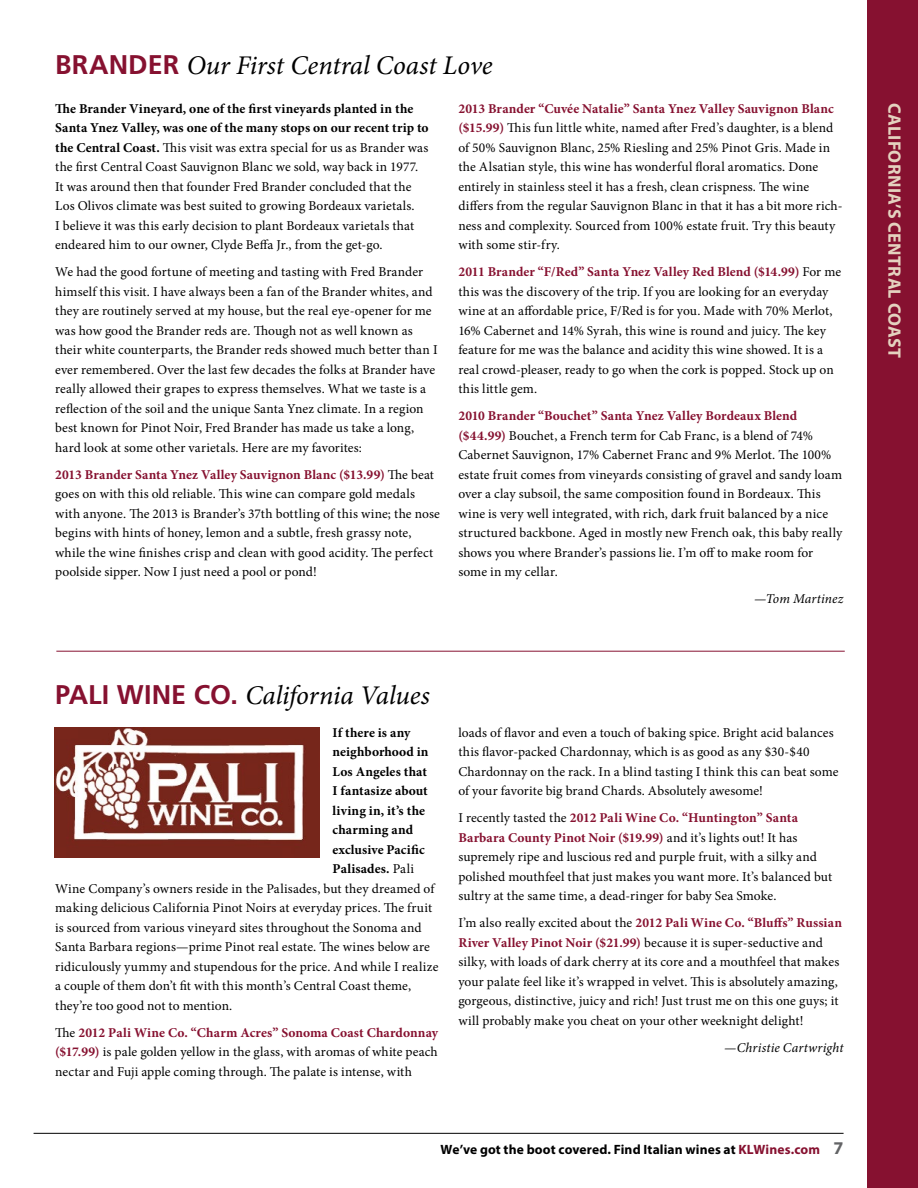
<style>
.page{position:relative;width:918px;height:1188px;background:#fff}
.page>*{position:absolute;margin:0;border:0;box-sizing:border-box;transform-origin:0 0}
.Column_Title_Red_Bol{font:italic 27px "Minion Pro";letter-spacing:-.005em;color:#000}
.Section_Header{font:700 18px "Myriad Pro";letter-spacing:.015em;color:#e4d2bf}
.Body_Copy{font:13.5px/19.5px "Minion Pro";letter-spacing:.01em;color:#000}
.Body_Copy-2{font:700 13.5px "Minion Pro";letter-spacing:.01em;color:#000}
.Section_Header-2{font:700 13.5px "Myriad Pro";letter-spacing:.01em;color:#000}
.Byline{font:italic 13.5px "Minion Pro";letter-spacing:.01em;color:#000}
.s1{font-family:"Frutiger LT Std";font-weight:700;font-style:normal;color:#861130}
.s2{font-weight:700}
.s3{font-weight:700;color:#861130}
.s4{font-weight:400}
.s5{color:#861130}
.s6{font-size:18px;color:#636466}
</style>
<div class="page">
<div style="left:867px;top:0;width:51px;height:1188px;background:#861130"></div>
<hr style="left:56px;top:651px;width:789px;height:1px;background:#861130">
<hr style="left:34px;top:1133px;width:810px;height:1px;background:#000">
<img style="left:54px;top:727px;width:265px;height:130px">
<p class="Column_Title_Red_Bol" style="left:55px;top:47px;width:439px"><span class="s1">BRANDER</span> Our First Central Coast Love</p>
<p class="Body_Copy" style="left:55px;top:99px;width:375px"><span class="s2">The Brander Vineyard, one of the first vineyards planted in the Santa Ynez Valley, was one of the many stops on our recent trip to the Central Coast.</span> This visit was extra special for us as Brander was the first Central Coast Sauvignon Blanc we sold, way back in 1977.<br>It was around then that founder Fred Brander concluded that the Los Olivos climate was best suited to growing Bordeaux varietals.<br>I believe it was this early decision to plant Bordeaux varietals that endeared him to our owner, Clyde Beffa Jr., from the get-go.</p>
<p class="Body_Copy" style="left:55px;top:262px;width:384px">We had the good fortune of meeting and tasting with Fred Brander himself this visit. I have always been a fan of the Brander whites, and they are routinely served at my house, but the real eye-opener for me was how good the Brander reds are. Though not as well known as their white counterparts, the Brander reds showed much better than I ever remembered. Over the last few decades the folks at Brander have really allowed their grapes to express themselves. What we taste is a reflection of the soil and the unique Santa Ynez climate. In a region best known for Pinot Noir, Fred Brander has made us take a long, hard look at some other varietals. Here are my favorites:</p>
<p class="Body_Copy" style="left:55px;top:465px;width:386px"><span class="s3">2013 Brander Santa Ynez Valley Sauvignon Blanc ($13.99)</span> The beat goes on with this old reliable. This wine can compare gold medals with anyone. The 2013 is Brander’s 37th bottling of this wine; the nose begins with hints of honey, lemon and a subtle, fresh grassy note, while the wine finishes crisp and clean with good acidity. The perfect poolside sipper. Now I just need a pool or pond!</p>
<p class="Body_Copy" style="left:458px;top:99px;width:386px"><span class="s3">2013 Brander “Cuvée Natalie” Santa Ynez Valley Sauvignon Blanc ($15.99)</span> This fun little white, named after Fred’s daughter, is a blend of 50% Sauvignon Blanc, 25% Riesling and 25% Pinot Gris. Made in the Alsatian style, this wine has wonderful floral aromatics. Done entirely in stainless steel it has a fresh, clean crispness. The wine differs from the regular Sauvignon Blanc in that it has a bit more rich&shy;ness and complexity. Sourced from 100% estate fruit. Try this beauty with some stir-fry.</p>
<p class="Body_Copy" style="left:458px;top:262px;width:384px"><span class="s3">2011 Brander “F/Red” Santa Ynez Valley Red Blend ($14.99)</span> For me this was the discovery of the trip. If you are looking for an everyday wine at an affordable price, F/Red is for you. Made with 70% Merlot, 16% Cabernet and 14% Syrah, this wine is round and juicy. The key feature for me was the balance and acidity this wine showed. It is a real crowd-pleaser, ready to go when the cork is popped. Stock up on this little gem.</p>
<p class="Body_Copy" style="left:458px;top:406px;width:386px"><span class="s3">2010 Brander “Bouchet” Santa Ynez Valley Bordeaux Blend ($44.99)</span> Bouchet, a French term for Cab Franc, is a blend of 74% Cabernet Sauvignon, 17% Cabernet Franc and 9% Merlot. The 100% estate fruit comes from vineyards consisting of gravel and sandy loam over a clay subsoil, the same composition found in Bordeaux. This wine is very well integrated, with rich, dark fruit balanced by a nice structured backbone. Aged in mostly new French oak, this baby really shows you where Brander’s passions lie. I’m off to make room for some in my cellar.</p>
<p class="Byline" style="left:754px;top:590px;width:91px">—Tom Martinez</p>
<p class="Column_Title_Red_Bol" style="left:55px;top:677px;width:376px"><span class="s1">PALI WINE CO.</span> California Values</p>
<p class="Body_Copy-2" style="left:333px;top:723px;width:79px">If there is any</p>
<p class="Body_Copy-2" style="left:333px;top:743px;width:98px">neighborhood in</p>
<p class="Body_Copy-2" style="left:333px;top:762px;width:96px">Los Angeles that</p>
<p class="Body_Copy-2" style="left:333px;top:782px;width:97px">I fantasize about</p>
<p class="Body_Copy-2" style="left:333px;top:801px;width:94px">living in, it’s the</p>
<p class="Body_Copy-2" style="left:333px;top:821px;width:82px">charming and</p>
<p class="Body_Copy-2" style="left:333px;top:840px;width:94px">exclusive Pacific</p>
<p class="Body_Copy-2" style="left:333px;top:860px;width:83px">Palisades. <span class="s4">Pali</span></p>
<p class="Body_Copy" style="left:55px;top:879px;width:381px">Wine Company’s owners reside in the Palisades, but they dreamed of</p>
<p class="Body_Copy" style="left:55px;top:898px;width:378px">making delicious California Pinot Noirs at everyday prices. The fruit</p>
<p class="Body_Copy" style="left:55px;top:918px;width:368px">is sourced from various vineyard sites throughout the Sonoma and</p>
<p class="Body_Copy" style="left:55px;top:937px;width:376px">Santa Barbara regions—prime Pinot real estate. The wines below are</p>
<p class="Body_Copy" style="left:55px;top:957px;width:385px">ridiculously yummy and stupendous for the price. And while I realize</p>
<p class="Body_Copy" style="left:55px;top:976px;width:358px">a couple of them don’t fit with this month’s Central Coast theme,</p>
<p class="Body_Copy" style="left:55px;top:996px;width:179px">they’re too good not to mention.</p>
<p class="Body_Copy" style="left:55px;top:1023px;width:385px;text-align:justify">The <span class="s3">2012 Pali Wine Co. “Charm Acres” Sonoma Coast Chardonnay ($17.99)</span> is pale golden yellow in the glass, with aromas of white peach nectar and Fuji apple coming through. The palate is intense, with</p>
<p class="Body_Copy" style="left:458px;top:723px;width:382px">loads of flavor and even a touch of baking spice. Bright acid balances this flavor-packed Chardonnay, which is as good as any $30-$40<br>Chardonnay on the rack. In a blind tasting I think this can beat some of your favorite big brand Chards. Absolutely awesome!</p>
<p class="Body_Copy" style="left:458px;top:808px;width:375px">I recently tasted the <span class="s3">2012 Pali Wine Co. “Huntington” Santa Barbara County Pinot Noir ($19.99)</span> and it’s lights out! It has supremely ripe and luscious red and purple fruit, with a silky and polished mouthfeel that just makes you want more. It’s balanced but sultry at the same time, a dead-ringer for baby Sea Smoke.</p>
<p class="Body_Copy" style="left:458px;top:913px;width:385px">I’m also really excited about the <span class="s3">2012 Pali Wine Co. “Bluffs” Russian River Valley Pinot Noir ($21.99)</span> because it is super-seductive and silky, with loads of dark cherry at its core and a mouthfeel that makes your palate feel like it’s wrapped in velvet. This is absolutely amazing, gorgeous, distinctive, juicy and rich! Just trust me on this one guys; it will probably make you cheat on your other weeknight delight!</p>
<p class="Byline" style="left:724px;top:1038px;width:121px">—Christie Cartwright</p>
<p class="Section_Header-2" style="left:441px;top:1140px;width:404px">We’ve got the boot covered. Find Italian wines at <span class="s5">KLWines.com</span> <span class="s6">7</span></p>
<p class="Section_Header" style="left:906px;top:103px;width:257px;rotate:90deg">CALIFORNIA’S CENTRAL COAST</p>
</div>
